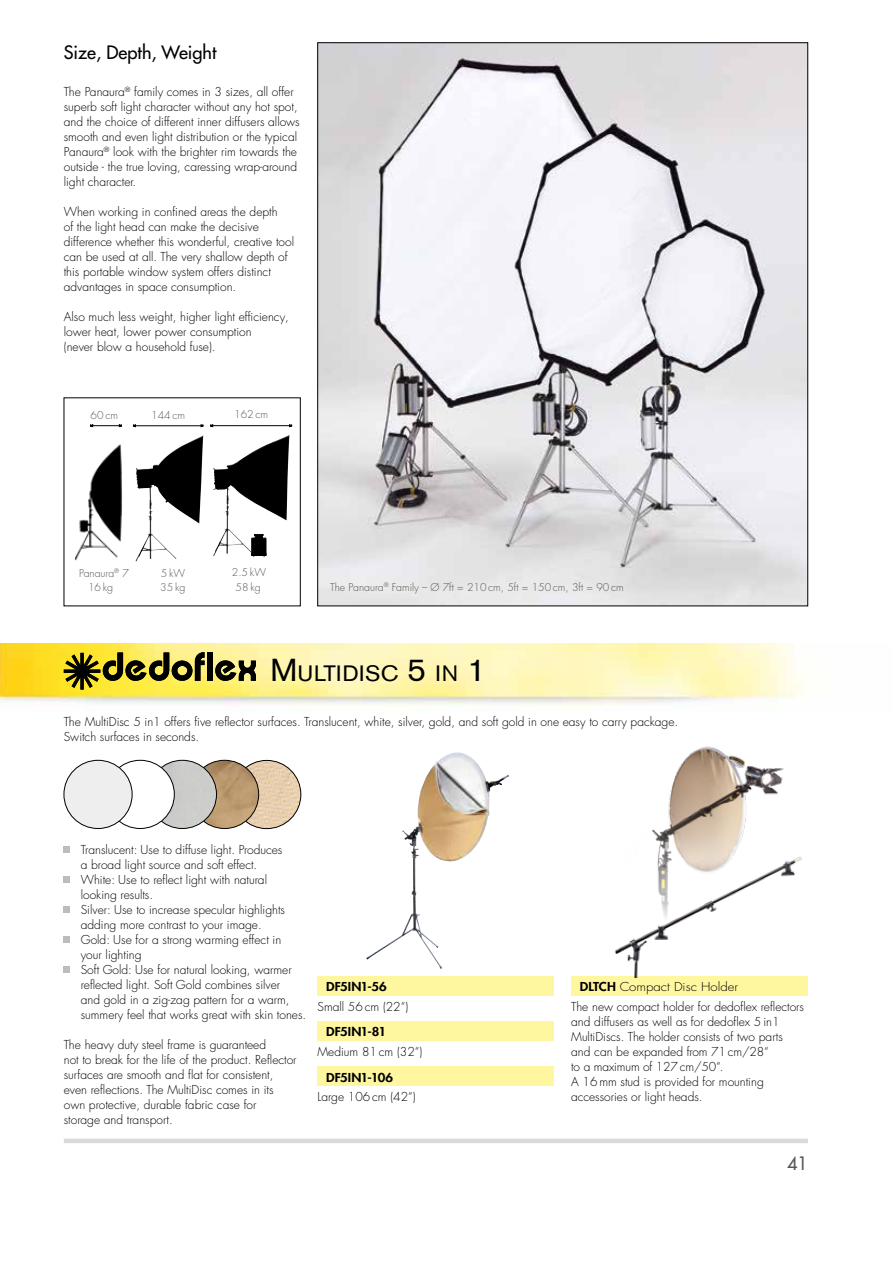
<style>
.page{position:relative;width:893px;height:1263px;background:#fff}
.page>*{position:absolute;margin:0;border:0;box-sizing:border-box;transform-origin:0 0}
.t1{font:22.05px "Akzidenz Grotesk BE";letter-spacing:.03em;color:#000;scale:1.05 1}
.t2{font:500 18px "Futura LT Pro";color:#000}
.t3{font:500 18px "Futura LT Pro";color:#575756}
.t4{font:300 12px/15px "Futura LT Pro";color:#000}
.t5{font:300 12px/20.1px "Futura LT Pro";color:#000;scale:1.1 1}
.t6{font:800 12px "Futura LT Pro";letter-spacing:-.005em;color:#000;scale:1.1 1}
.t7{font:300 10.5px "Futura LT Pro";color:#575756}
.s1{font-size:31.5px}
.s2{font-weight:800}
</style>
<div class="page">
<div style="left:317px;top:976px;width:237px;height:20px;background:#fff6a0"></div>
<div style="left:317px;top:1021px;width:237px;height:20px;background:#fff6a0"></div>
<div style="left:317px;top:1066px;width:237px;height:20px;background:#fff6a0"></div>
<div style="left:571px;top:976px;width:237px;height:20px;background:#fff6a0"></div>
<hr style="left:64px;top:1139px;width:744px;height:4px;background:#dadada">
<img style="left:0;top:643px;width:803px;height:66px">
<img style="left:233px;top:760px;width:68px;height:69px;border-radius:34px">
<div style="left:232px;top:760px;width:69px;height:69px;border:1px solid #000;border-radius:50%"></div>
<img style="left:190px;top:760px;width:69px;height:68px;border-radius:34px">
<div style="left:190px;top:760px;width:69px;height:69px;border:1px solid #000;border-radius:50%"></div>
<div style="left:148px;top:760px;width:68px;height:68px;background:#cccdca;border-radius:34px"></div>
<div style="left:148px;top:760px;width:69px;height:69px;border:1px solid #000;border-radius:50%"></div>
<div style="left:106px;top:760px;width:68px;height:68px;background:#fff;border-radius:50%"></div>
<div style="left:106px;top:760px;width:68px;height:69px;border:1px solid #000;border-radius:50%"></div>
<div style="left:64px;top:760px;width:68px;height:68px;background:#eee;border-radius:50%"></div>
<div style="left:64px;top:760px;width:68px;height:69px;border:1px solid #000;border-radius:50%"></div>
<img style="left:366px;top:754px;width:83px;height:215px">
<img style="left:652px;top:746px;width:132px;height:105px">
<img style="left:614px;top:851px;width:188px;height:127px">
<img style="left:319px;top:45px;width:487px;height:559px">
<hr style="left:212px;top:425px;width:79px;height:1px;background:#000">
<img style="left:135px;top:436px;width:67px;height:125px">
<img style="left:75px;top:444px;width:47px;height:117px">
<hr style="left:91px;top:425px;width:30px;height:1px;background:#000">
<hr style="left:133px;top:425px;width:70px;height:1px;background:#000">
<img style="left:213px;top:435px;width:76px;height:121px">
<svg style="left:252px;top:534px;width:14px;height:22px"></svg>
<div style="left:207px;top:652px;width:6px;height:29px;background:#000"></div>
<svg style="left:64px;top:652px;width:141px;height:37px;background:#998d2d"></svg>
<svg style="left:215px;top:660px;width:41px;height:21px"></svg>
<svg style="left:64px;top:846px;width:6px;height:6px"></svg>
<svg style="left:64px;top:876px;width:6px;height:6px"></svg>
<svg style="left:64px;top:906px;width:6px;height:6px"></svg>
<svg style="left:64px;top:936px;width:6px;height:6px"></svg>
<svg style="left:64px;top:966px;width:6px;height:6px"></svg>
<h2 class="t2" style="left:64px;top:39px;width:154px">Size, Depth, Weight</h2>
<p class="t4" style="left:64px;top:84px;width:238px">The Panaura<sup>®</sup> family comes in 3 sizes, all offer superb soft light character without any hot spot, and the choice of different inner diffusers allows smooth and even light distribution or the typical Panaura<sup>®</sup> look with the brighter rim towards the outside - the true loving, caressing wrap-around light character.</p>
<p class="t4" style="left:64px;top:204px;width:232px">When working in confined areas the depth<br>of the light head can make the decisive difference whether this wonderful, creative tool can be used at all. The very shallow depth of this portable window system offers distinct advantages in space consumption.</p>
<p class="t4" style="left:64px;top:309px;width:227px">Also much less weight, higher light efficiency, lower heat, lower power consumption<br>(never blow a household fuse).</p>
<p class="t7" style="left:91px;top:409px;width:29px">60 cm</p>
<p class="t7" style="left:151px;top:409px;width:35px">144 cm</p>
<p class="t7" style="left:234px;top:408px;width:35px">162 cm</p>
<p class="t7" style="left:79px;top:566px;width:51px">Panaura<sup>®</sup> 7</p>
<p class="t7" style="left:161px;top:566px;width:26px">5kW</p>
<p class="t7" style="left:232px;top:565px;width:36px">2.5 kW</p>
<p class="t7" style="left:88px;top:580px;width:27px">16 kg</p>
<p class="t7" style="left:160px;top:580px;width:27px">35 kg</p>
<p class="t7" style="left:236px;top:580px;width:27px">58 kg</p>
<p class="t7" style="left:330px;top:580px;width:295px">The Panaura<sup>®</sup> Family – Ø 7ft = 210 cm, 5ft = 150 cm, 3ft = 90 cm</p>
<h1 class="t1" style="left:271px;top:660px;width:207px"><span class="s1">M</span>ULTIDISC <span class="s1">5</span> IN <span class="s1">1</span></h1>
<p class="t4" style="left:64px;top:714px;width:616px">The MultiDisc 5 in1 offers five reflector surfaces. Translucent, white, silver, gold, and soft gold in one easy to carry package.<br>Switch surfaces in seconds.</p>
<p class="t4" style="left:81px;top:842px;width:227px">Translucent: Use to diffuse light. Produces<br>a broad light source and soft effect.<br>White: Use to reflect light with natural looking results.<br>Silver: Use to increase specular highlights adding more contrast to your image.<br>Gold: Use for a strong warming effect in<br>your lighting<br>Soft Gold: Use for natural looking, warmer reflected light. Soft Gold combines silver<br>and gold in a zig-zag pattern for a warm, summery feel that works great with skin tones.</p>
<p class="t4" style="left:64px;top:1037px;width:234px">The heavy duty steel frame is guaranteed<br>not to break for the life of the product. Reflector surfaces are smooth and flat for consistent, even reflections. The MultiDisc comes in its own protective, durable fabric case for<br>storage and transport.</p>
<p class="t6" style="left:326px;top:977px;width:57px">DF5IN1-56</p>
<p class="t5" style="left:571px;top:977px;width:213px;text-indent:9px"><span class="s2">DLTCH</span> Compact Disc Holder<br>The new compact holder for dedoflex reflectors</p>
<p class="t4" style="left:571px;top:1014px;width:213px">and diffusers as well as for dedoflex 5 in1<br>MultiDiscs. The holder consists of two parts and can be expanded from 71 cm/28“<br>to a maximum of 127 cm/50“.<br>A 16 mm stud is provided for mounting accessories or light heads.</p>
<p class="t4" style="left:317px;top:999px;width:92px">Small 56 cm (22“)</p>
<p class="t6" style="left:326px;top:1023px;width:56px">DF5IN1-81</p>
<p class="t4" style="left:317px;top:1044px;width:106px">Medium 81 cm (32“)</p>
<p class="t6" style="left:326px;top:1068px;width:63px">DF5IN1-106</p>
<p class="t4" style="left:317px;top:1089px;width:100px">Large 106 cm (42“)</p>
<h2 class="t3" style="left:787px;top:1150px;width:22px">41</h2>
</div>
